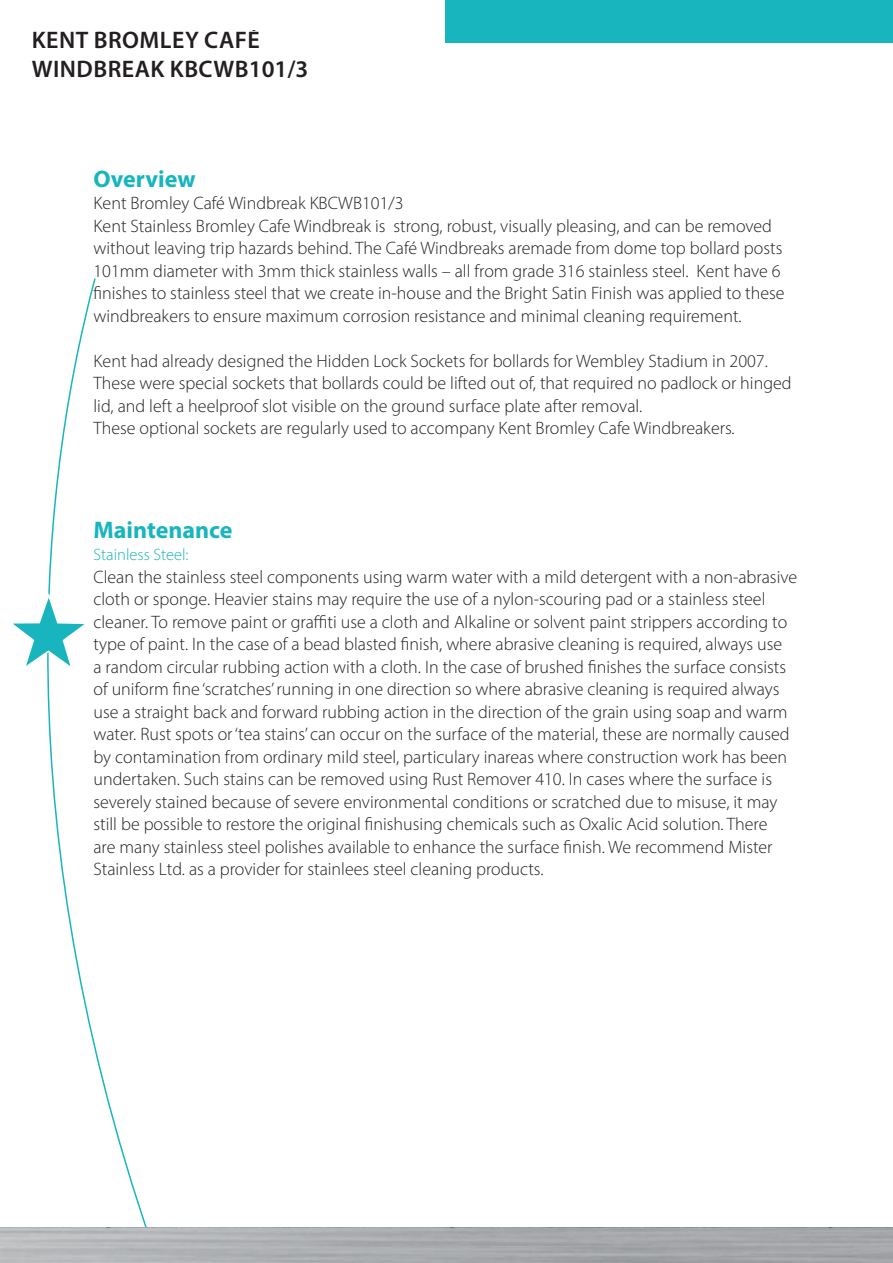
<style>
.page{position:relative;width:893px;height:1263px;background:#fff}
.page>*{position:absolute;margin:0;border:0;box-sizing:border-box;transform-origin:0 0}
.t1{font:600 24px/28.8px "Myriad Pro";letter-spacing:.02em;color:#231f20}
.t2{font:700 24px "Myriad Pro";color:#18b5be}
.t3{font:300 18px/22.5px "Myriad Pro";color:#231f20}
.t4{font:300 16.5px "Myriad Pro";color:#18b5be}
</style>
<div class="page">
<div style="left:445px;top:0;width:448px;height:43px;background:#18b5be"></div>
<svg style="left:47px;top:278px;width:100px;height:949px"></svg>
<img style="left:0;top:1227px;width:893px;height:36px">
<svg style="left:13px;top:591px;width:78px;height:80px"></svg>
<h1 class="t1" style="left:32px;top:25px;width:278px">KENT BROMLEY CAFÉ<br>WINDBREAK KBCWB101/3</h1>
<h1 class="t2" style="left:93px;top:163px;width:104px">Overview</h1>
<p class="t3" style="left:93px;top:192px;width:693px">Kent Bromley Café Windbreak KBCWB101/3<br>Kent Stainless Bromley Cafe Windbreak is strong, robust, visually pleasing, and can be removed without leaving trip hazards behind. The Café Windbreaks aremade from dome top bollard posts 101mm diameter with 3mm thick stainless walls – all from grade 316 stainless steel. Kent have 6 finishes to stainless steel that we create in-house and the Bright Satin Finish was applied to these windbreakers to ensure maximum corrosion resistance and minimal cleaning requirement.</p>
<p class="t3" style="left:93px;top:349px;width:700px">Kent had already designed the Hidden Lock Sockets for bollards for Wembley Stadium in 2007.<br>These were special sockets that bollards could be lifted out of, that required no padlock or hinged lid, and left a heelproof slot visible on the ground surface plate after removal.<br>These optional sockets are regularly used to accompany Kent Bromley Cafe Windbreakers.</p>
<h1 class="t2" style="left:93px;top:514px;width:140px">Maintenance</h1>
<p class="t4" style="left:93px;top:545px;width:96px">Stainless Steel:</p>
<p class="t3" style="left:93px;top:565px;width:705px">Clean the stainless steel components using warm water with a mild detergent with a non-abrasive cloth or sponge. Heavier stains may require the use of a nylon-scouring pad or a stainless steel cleaner. To remove paint or graffiti use a cloth and Alkaline or solvent paint strippers according to type of paint. In the case of a bead blasted finish, where abrasive cleaning is required, always use<br>a random circular rubbing action with a cloth. In the case of brushed finishes the surface consists of uniform fine ‘scratches’ running in one direction so where abrasive cleaning is required always use a straight back and forward rubbing action in the direction of the grain using soap and warm water. Rust spots or ‘tea stains’ can occur on the surface of the material, these are normally caused by contamination from ordinary mild steel, particulary inareas where construction work has been undertaken. Such stains can be removed using Rust Remover 410. In cases where the surface is severely stained because of severe environmental conditions or scratched due to misuse, it may still be possible to restore the original finishusing chemicals such as Oxalic Acid solution. There<br>are many stainless steel polishes available to enhance the surface finish. We recommend Mister Stainless Ltd. as a provider for stainlees steel cleaning products.</p>
</div>
